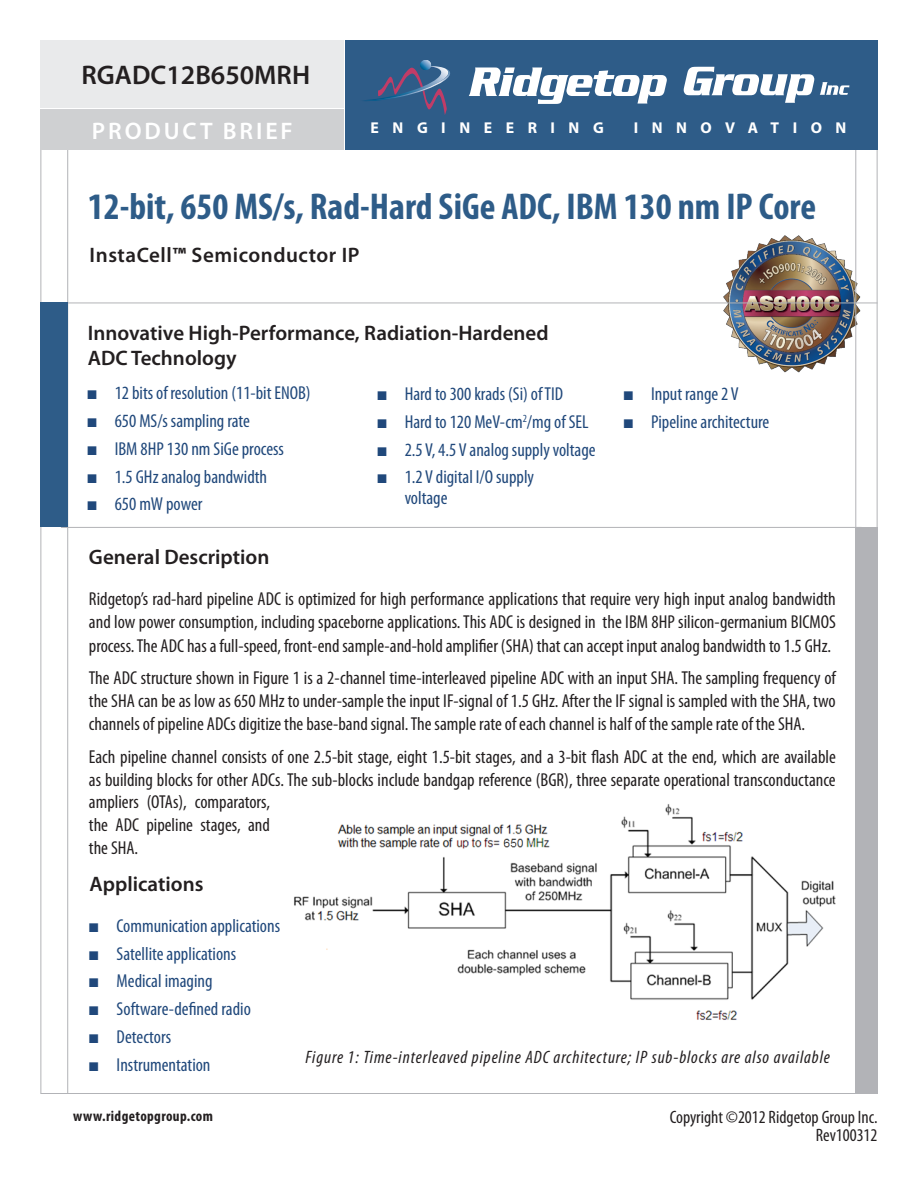
<style>
.page{position:relative;width:918px;height:1188px;background:#fff}
.page>*{position:absolute;margin:0;border:0;box-sizing:border-box;transform-origin:0 0}
.t1{font:700 condensed 37.5px "Myriad Pro";color:#2e5c88}
.t2{font:600 27px "Myriad Pro";color:#231f20}
.t3{font:600 24px "Myriad Pro";letter-spacing:.12em;color:#fff}
.Front_Heading{font:600 21px/25.2px "Myriad Pro";color:#231f20}
.Heading__Datasheet{font:600 21px "Myriad Pro";color:#231f20}
.Paragraph_Style_2{font:600 21px "Myriad Pro";letter-spacing:.025em;color:#231f20}
.Body__B{font:condensed 18.75px/23.2px "Myriad Pro";color:#231f20;text-align:justify}
.t4{font:condensed 18.75px/21px "Myriad Pro";color:#20487b}
.t5{font:italic condensed 18px "Myriad Pro";letter-spacing:.05em;color:#231f20}
.t6{font:condensed 18px/18px "Myriad Pro";color:#231f20;text-align:right}
.t7{font:700 15.75px "Myriad Pro";letter-spacing:.86em;color:#fff}
.t8{font:700 condensed 15px "Myriad Pro";letter-spacing:.025em;color:#231f20}
.s1{font-weight:700}
.s2{font-family:"Arial Narrow";font-stretch:normal}
</style>
<div class="page">
<img style="left:724px;top:235px;width:136px;height:137px">
<hr style="left:877px;top:150px;width:1px;height:920px;background:#b2b3b7">
<hr style="left:855px;top:150px;width:1px;height:911px;background:#b2b3b7">
<hr style="left:61px;top:527px;width:801px;height:1px;background:#b2b3b7">
<hr style="left:40px;top:150px;width:1px;height:944px;background:#b2b3b7">
<hr style="left:67px;top:150px;width:1px;height:944px;background:#b2b3b7">
<hr style="left:63px;top:303px;width:815px;height:1px;background:#b2b3b7">
<hr style="left:40px;top:1093px;width:838px;height:1px;background:#b2b3b7">
<div style="left:40px;top:303px;width:28px;height:224px;background:#2e5c88"></div>
<div style="left:855px;top:528px;width:23px;height:566px;background:#b2b3b7"></div>
<div style="left:345px;top:40px;width:533px;height:110px;background:#2e5c88"></div>
<div style="left:40px;top:40px;width:304px;height:68px;background:#e9eaeb"></div>
<div style="left:40px;top:109px;width:304px;height:41px;background:#cfd0d2"></div>
<svg style="left:363px;top:60px;width:87px;height:55px"></svg>
<svg style="left:469px;top:67px;width:198px;height:37px"></svg>
<svg style="left:820px;top:82px;width:29px;height:13px"></svg>
<svg style="left:684px;top:67px;width:130px;height:36px"></svg>
<img style="left:294px;top:804px;width:542px;height:216px">
<p class="t2" style="left:82px;top:58px;width:230px">RGADC12B650MRH</p>
<p class="t3" style="left:92px;top:115px;width:202px">PRODUCT BRIEF</p>
<p class="t7" style="left:371px;top:118px;width:235px">ENGINEERING</p>
<p class="t7" style="left:634px;top:118px;width:214px">INNOVATION</p>
<p class="t1" style="left:88px;top:183px;width:730px">12-bit, 650 MS/s, Rad-Hard SiGe ADC, IBM 130 nm IP Core</p>
<p class="Paragraph_Style_2" style="left:90px;top:241px;width:271px">InstaCell<span class="s1">™</span> Semiconductor IP</p>
<p class="Front_Heading" style="left:88px;top:320px;width:462px">Innovative High-Performance, Radiation-Hardened<br>ADC Technology</p>
<p class="t4" style="left:88px;top:383px;width:224px"><span class="s2">■</span> 12 bits of resolution (11-bit ENOB)</p>
<p class="t4" style="left:88px;top:410px;width:164px"><span class="s2">■</span> 650 MS/s sampling rate</p>
<p class="t4" style="left:88px;top:438px;width:198px"><span class="s2">■</span> IBM 8HP 130 nm SiGe process</p>
<p class="t4" style="left:88px;top:466px;width:181px"><span class="s2">■</span> 1.5 GHz analog bandwidth</p>
<p class="t4" style="left:88px;top:494px;width:116px"><span class="s2">■</span> 650 mW power</p>
<p class="t4" style="left:378px;top:383px;width:187px"><span class="s2">■</span> Hard to 300 krads (Si) of TID</p>
<p class="t4" style="left:378px;top:411px;width:212px"><span class="s2">■</span> Hard to 120 MeV-cm<sup>2</sup>/mg of SEL</p>
<p class="t4" style="left:378px;top:439px;width:220px"><span class="s2">■</span> 2.5 V, 4.5 V analog supply voltage</p>
<p class="t4" style="left:405px;top:467px;width:131px;text-indent:-27px"><span class="s2">■</span> 1.2 V digital I/O supply voltage</p>
<p class="t4" style="left:624px;top:383px;width:116px"><span class="s2">■</span> Input range 2 V</p>
<p class="t4" style="left:624px;top:411px;width:147px"><span class="s2">■</span> Pipeline architecture</p>
<p class="Heading__Datasheet" style="left:89px;top:543px;width:182px">General Description</p>
<p class="Body__B" style="left:89px;top:587px;width:748px">Ridgetop’s rad-hard pipeline ADC is optimized for high performance applications that require very high input analog bandwidth and low power consumption, including spaceborne applications. This ADC is designed in the IBM 8HP silicon-germanium BICMOS process. The ADC has a full-speed, front-end sample-and-hold amplifier (SHA) that can accept input analog bandwidth to 1.5 GHz.</p>
<p class="Body__B" style="left:89px;top:666px;width:748px">The ADC structure shown in Figure 1 is a 2-channel time-interleaved pipeline ADC with an input SHA. The sampling frequency of the SHA can be as low as 650 MHz to under-sample the input IF-signal of 1.5 GHz. After the IF signal is sampled with the SHA, two channels of pipeline ADCs digitize the base-band signal. The sample rate of each channel is half of the sample rate of the SHA.</p>
<p class="Body__B" style="left:89px;top:744px;width:748px">Each pipeline channel consists of one 2.5-bit stage, eight 1.5-bit stages, and a 3-bit flash ADC at the end, which are available as building blocks for other ADCs. The sub-blocks include bandgap reference (BGR), three separate operational transconductance</p>
<p class="Body__B" style="left:89px;top:790px;width:183px">ampliers (OTAs), comparators, the ADC pipeline stages, and the SHA.</p>
<p class="Heading__Datasheet" style="left:90px;top:870px;width:115px">Applications</p>
<p class="t4" style="left:90px;top:915px;width:192px"><span class="s2">■</span> Communication applications</p>
<p class="t4" style="left:90px;top:943px;width:148px"><span class="s2">■</span> Satellite applications</p>
<p class="t4" style="left:90px;top:970px;width:124px"><span class="s2">■</span> Medical imaging</p>
<p class="t4" style="left:90px;top:998px;width:163px"><span class="s2">■</span> Software-defined radio</p>
<p class="t4" style="left:90px;top:1026px;width:83px"><span class="s2">■</span> Detectors</p>
<p class="t4" style="left:90px;top:1054px;width:122px"><span class="s2">■</span> Instrumentation</p>
<p class="t8" style="left:73px;top:1107px;width:141px">www.ridgetopgroup.com</p>
<p class="t5" style="left:306px;top:1046px;width:526px">Figure 1: Time-interleaved pipeline ADC architecture; IP sub-blocks are also available</p>
<p class="t6" style="left:670px;top:1108px;width:209px">Copyright ©2012 Ridgetop Group Inc.<br>Rev100312</p>
</div>
